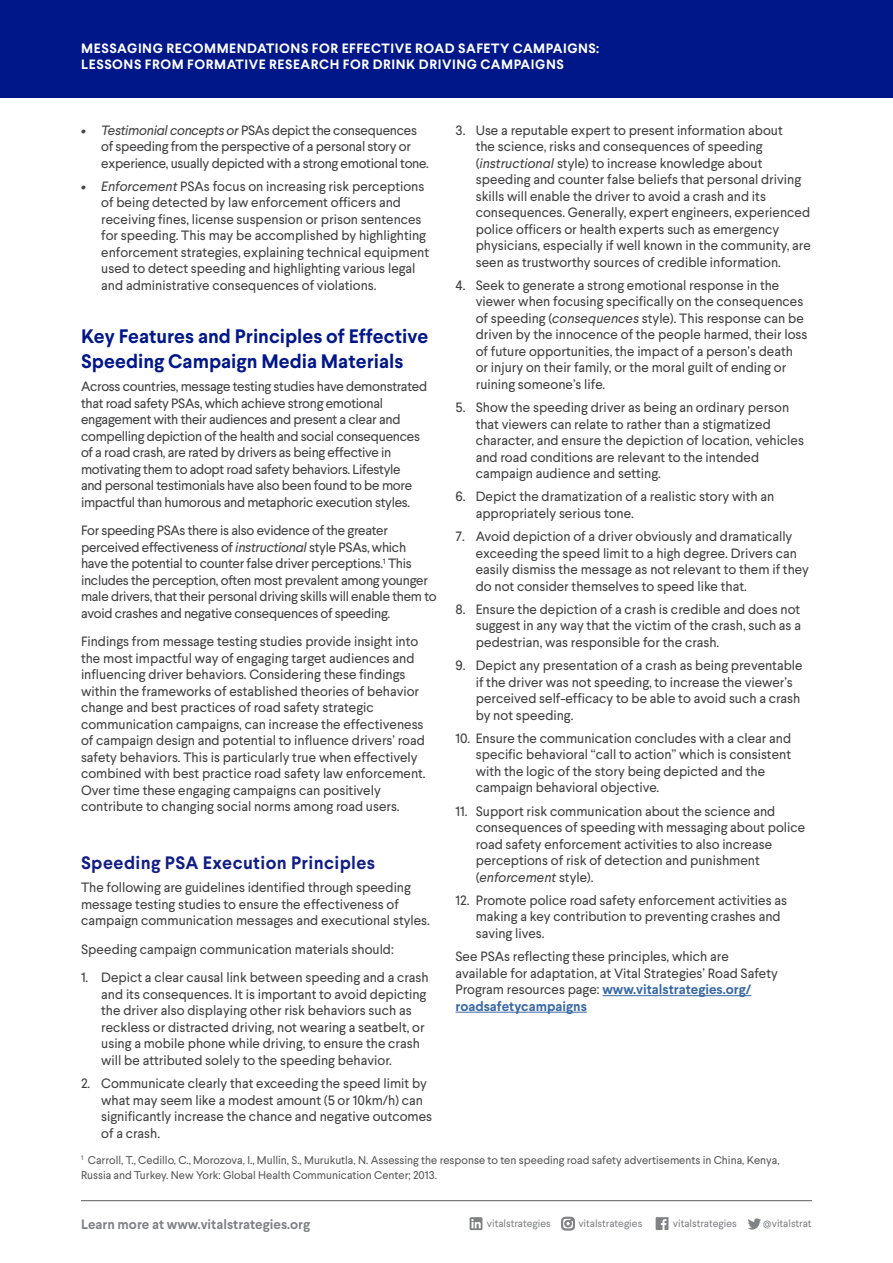
<style>
.page{position:relative;width:893px;height:1263px;background:#fff}
.page>*{position:absolute;margin:0;border:0;box-sizing:border-box;transform-origin:0 0}
.t1{font:700 19.5px/25.5px "Larsseit";color:#001789}
.t2{font:700 18px "Larsseit";letter-spacing:.02em;color:#121e87}
.t3{font:13.5px/16.5px "Larsseit";color:#414042}
.t4{font:13.5px/16.5px "Larsseit";letter-spacing:-.02em;color:#414042}
.t5{font:700 13.5px/16.2px "Larsseit";letter-spacing:.04em;color:#fff}
.t6{font:700 13.5px "Larsseit";color:#808285}
.t7{font:11.25px/15px "Larsseit";color:#58595b}
.t8{font:10.5px "Larsseit";color:#808285}
.s1{font-style:italic}
.s2{font-weight:700;color:#3a68a5}
</style>
<div class="page">
<svg style="left:656px;top:1217px;width:12px;height:13px"></svg>
<svg style="left:748px;top:1218px;width:13px;height:11px"></svg>
<hr style="left:81px;top:1200px;width:731px;height:1px;background:#58595b">
<svg style="left:561px;top:1217px;width:14px;height:13px"></svg>
<svg style="left:470px;top:1217px;width:12px;height:13px"></svg>
<svg style="left:471px;top:1219px;width:10px;height:9px"></svg>
<div style="left:0;top:0;width:893px;height:98px;background:#001789"></div>
<hr style="left:602px;top:995px;width:149px;height:1px;background:#3a68a5">
<hr style="left:455px;top:1012px;width:132px;height:1px;background:#3a68a5">
<p class="t5" style="left:81px;top:40px;width:519px">MESSAGING RECOMMENDATIONS FOR EFFECTIVE ROAD SAFETY CAMPAIGNS:<br>LESSONS FROM FORMATIVE RESEARCH FOR DRINK DRIVING CAMPAIGNS</p>
<p class="t4" style="left:101px;top:122px;width:329px;text-indent:-20px"><span class="s1">• Testimonial concepts or</span> PSAs depict the consequences of speeding from the perspective of a personal story or experience, usually depicted with a strong emotional tone.</p>
<p class="t3" style="left:101px;top:178px;width:329px;text-indent:-20px"><span class="s1">• Enforcement</span> PSAs focus on increasing risk perceptions of being detected by law enforcement officers and receiving fines, license suspension or prison sentences for speeding. This may be accomplished by highlighting enforcement strategies, explaining technical equipment used to detect speeding and highlighting various legal and administrative consequences of violations.</p>
<h1 class="t1" style="left:81px;top:323px;width:349px">Key Features and Principles of Effective<br>Speeding Campaign Media Materials</h1>
<p class="t4" style="left:81px;top:378px;width:348px">Across countries, message testing studies have demonstrated that road safety PSAs, which achieve strong emotional engagement with their audiences and present a clear and compelling depiction of the health and social consequences of a road crash, are rated by drivers as being effective in motivating them to adopt road safety behaviors. Lifestyle<br>and personal testimonials have also been found to be more impactful than humorous and metaphoric execution styles.</p>
<p class="t4" style="left:81px;top:522px;width:357px">For speeding PSAs there is also evidence of the greater perceived effectiveness of <span class="s1">instructional</span> style PSAs, which have the potential to counter false driver perceptions.<sup>1</sup> This includes the perception, often most prevalent among younger male drivers, that their personal driving skills will enable them to avoid crashes and negative consequences of speeding.</p>
<p class="t3" style="left:81px;top:633px;width:346px">Findings from message testing studies provide insight into the most impactful way of engaging target audiences and influencing driver behaviors. Considering these findings within the frameworks of established theories of behavior change and best practices of road safety strategic communication campaigns, can increase the effectiveness of campaign design and potential to influence drivers’ road safety behaviors. This is particularly true when effectively combined with best practice road safety law enforcement.<br>Over time these engaging campaigns can positively contribute to changing social norms among road users.</p>
<h2 class="t2" style="left:81px;top:851px;width:296px">Speeding PSA Execution Principles</h2>
<p class="t3" style="left:81px;top:879px;width:350px">The following are guidelines identified through speeding message testing studies to ensure the effectiveness of campaign communication messages and executional styles.</p>
<p class="t3" style="left:81px;top:941px;width:314px">Speeding campaign communication materials should:</p>
<p class="t3" style="left:101px;top:969px;width:329px;text-indent:-20px">1. Depict a clear causal link between speeding and a crash and its consequences. It is important to avoid depicting the driver also displaying other risk behaviors such as reckless or distracted driving, not wearing a seatbelt, or using a mobile phone while driving, to ensure the crash will be attributed solely to the speeding behavior.</p>
<p class="t3" style="left:101px;top:1075px;width:332px;text-indent:-20px">2. Communicate clearly that exceeding the speed limit by what may seem like a modest amount (5 or 10km/h) can significantly increase the chance and negative outcomes of a crash.</p>
<p class="t3" style="left:476px;top:122px;width:337px;text-indent:-20px">3. Use a reputable expert to present information about<br>the science, risks and consequences of speeding (<span class="s1">instructional</span> style) to increase knowledge about speeding and counter false beliefs that personal driving skills will enable the driver to avoid a crash and its consequences. Generally, expert engineers, experienced police officers or health experts such as emergency physicians, especially if well known in the community, are seen as trustworthy sources of credible information.</p>
<p class="t3" style="left:476px;top:277px;width:333px;text-indent:-20px">4. Seek to generate a strong emotional response in the viewer when focusing specifically on the consequences of speeding (<span class="s1">consequences</span> style). This response can be driven by the innocence of the people harmed, their loss of future opportunities, the impact of a person’s death or injury on their family, or the moral guilt of ending or ruining someone’s life.</p>
<p class="t3" style="left:476px;top:399px;width:330px;text-indent:-20px">5. Show the speeding driver as being an ordinary person that viewers can relate to rather than a stigmatized character, and ensure the depiction of location, vehicles and road conditions are relevant to the intended campaign audience and setting.</p>
<p class="t3" style="left:476px;top:488px;width:300px;text-indent:-20px">6. Depict the dramatization of a realistic story with an appropriately serious tone.</p>
<p class="t3" style="left:476px;top:528px;width:335px;text-indent:-20px">7. Avoid depiction of a driver obviously and dramatically exceeding the speed limit to a high degree. Drivers can easily dismiss the message as not relevant to them if they do not consider themselves to speed like that.</p>
<p class="t3" style="left:476px;top:601px;width:327px;text-align:justify;text-indent:-20px">8. Ensure the depiction of a crash is credible and does not suggest in any way that the victim of the crash, such as a pedestrian, was responsible for the crash.</p>
<p class="t3" style="left:476px;top:657px;width:328px;text-indent:-20px">9. Depict any presentation of a crash as being preventable if the driver was not speeding, to increase the viewer’s perceived self-efficacy to be able to avoid such a crash by not speeding.</p>
<p class="t3" style="left:476px;top:730px;width:317px;text-indent:-20px">10. Ensure the communication concludes with a clear and specific behavioral “call to action” which is consistent with the logic of the story being depicted and the campaign behavioral objective.</p>
<p class="t3" style="left:476px;top:803px;width:331px;text-indent:-20px">11. Support risk communication about the science and consequences of speeding with messaging about police road safety enforcement activities to also increase perceptions of risk of detection and punishment (<span class="s1">enforcement</span> style).</p>
<p class="t3" style="left:476px;top:892px;width:313px;text-indent:-20px">12. Promote police road safety enforcement activities as making a key contribution to preventing crashes and saving lives.</p>
<p class="t3" style="left:455px;top:948px;width:324px">See PSAs reflecting these principles, which are available for adaptation, at Vital Strategies’ Road Safety Program resources page: <span class="s2">www.vitalstrategies.org/ roadsafetycampaigns</span></p>
<p class="t7" style="left:81px;top:1153px;width:700px"><sup>1</sup> Carroll, T., Cedillo, C., Morozova, I., Mullin, S., Murukutla, N. Assessing the response to ten speeding road safety advertisements in China, Kenya,<br>Russia and Turkey. New York: Global Health Communication Center; 2013.</p>
<p class="t6" style="left:81px;top:1215px;width:231px">Learn more at www.vitalstrategies.org</p>
<p class="t8" style="left:487px;top:1217px;width:65px">vitalstrategies</p>
<p class="t8" style="left:578px;top:1217px;width:65px">vitalstrategies</p>
<p class="t8" style="left:673px;top:1217px;width:65px">vitalstrategies</p>
<p class="t8" style="left:763px;top:1217px;width:50px">@vitalstrat</p>
</div>
